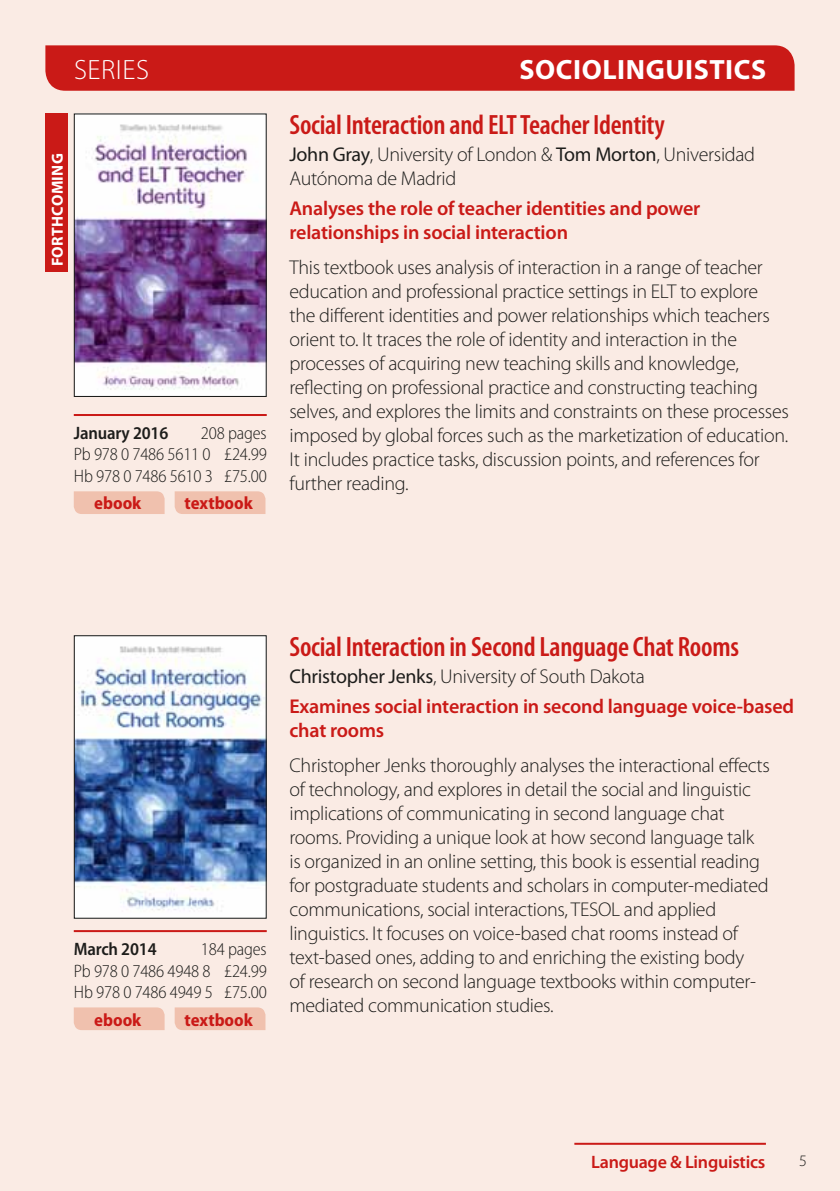
<style>
.page{position:relative;width:840px;height:1191px;background:#fff}
.page>*{position:absolute;margin:0;border:0;box-sizing:border-box;transform-origin:0 0}
.t1{font:600 condensed 28px "Myriad Pro";letter-spacing:-.01em;color:#ca1a17}
.t2{font:700 28px "Myriad Pro";color:#fff}
.t3{font:300 28px "Myriad Pro";letter-spacing:.02em;color:#fff}
.t4{font:300 20px/24px "Myriad Pro";letter-spacing:-.015em;color:#1d1d1b}
.t5{font:600 20px/29.6px "Myriad Pro";letter-spacing:-.01em;color:#ca1a17}
.t6{font:300 semi-condensed 18px/21.6px "Myriad Pro";letter-spacing:-.01em;color:#1d1d1b;text-align:justify}
.t7{font:700 semi-condensed 18px "Myriad Pro";color:#ca1a17}
.t8{font:600 18px "Myriad Pro";letter-spacing:-.015em;color:#ca1a17}
.t9{font:600 semi-condensed 18px "Myriad Pro";letter-spacing:-.01em;color:#1d1d1b}
.t10{font:700 16px "Myriad Pro";letter-spacing:.02em;color:#fff}
.t11{font:300 16px "Myriad Pro";color:#1d1d1b}
.s1{font-weight:400}
.s2{font-weight:400;color:#1d1d1b}
.s3{font-weight:300;color:#1d1d1b}
</style>
<div class="page">
<div style="left:0;top:0;width:839px;height:1191px;background:#faebe4"></div>
<div style="left:45px;top:45px;width:749px;height:46px;background:#ca1a17"></div>
<hr style="left:574px;top:1142px;width:191px;height:2px;background:#ca1a17">
<img style="left:76px;top:637px;width:188px;height:279px">
<div style="left:74px;top:635px;width:192px;height:283px;border:1px solid #1d1d1b"></div>
<div style="left:74px;top:1007px;width:90px;height:23px;background:#f0c1ae"></div>
<div style="left:174px;top:1007px;width:91px;height:23px;background:#f0c1ae"></div>
<hr style="left:74px;top:930px;width:192px;height:2px;background:#ca1a17">
<img style="left:76px;top:115px;width:188px;height:280px">
<div style="left:74px;top:113px;width:192px;height:284px;border:1px solid #1d1d1b"></div>
<div style="left:74px;top:491px;width:90px;height:23px;background:#f0c1ae"></div>
<div style="left:174px;top:491px;width:91px;height:23px;background:#f0c1ae"></div>
<div style="left:45px;top:113px;width:23px;height:159px;background:#ca1a17"></div>
<hr style="left:74px;top:414px;width:192px;height:2px;background:#ca1a17">
<h1 class="t3" style="left:74px;top:55px;width:76px">SERIES</h1>
<h1 class="t2" style="left:519px;top:54px;width:32px">SOCIOLINGUISTICS</h1>
<p class="t10" style="left:48px;top:266px;width:114px;rotate:-90deg">FORTHCOMING</p>
<p class="t9" style="left:74px;top:423px;width:96px">January 2016</p>
<p class="t6" style="left:74px;top:422px;width:194px;text-indent:127px">208 pages Pb 978 0 7486 5611 0 £24.99<br>Hb 978 0 7486 5610 3 £75.00</p>
<p class="t7" style="left:94px;top:493px;width:49px">ebook</p>
<p class="t7" style="left:184px;top:493px;width:70px">textbook</p>
<h1 class="t1" style="left:289px;top:110px;width:377px">Social Interaction and ELT Teacher Identity</h1>
<p class="t4" style="left:289px;top:143px;width:467px"><span class="s1">John Gray</span>, University of London &amp; <span class="s1">Tom Morton</span>, Universidad<br>Autónoma de Madrid</p>
<p class="t5" style="left:289px;top:196px;width:412px;line-height:24px">Analyses the role of teacher identities and power relationships in social interaction</p>
<p class="t4" style="left:289px;top:256px;width:500px">This textbook uses analysis of interaction in a range of teacher education and professional practice settings in ELT to explore the different identities and power relationships which teachers orient to. It traces the role of identity and interaction in the processes of acquiring new teaching skills and knowledge, reflecting on professional practice and constructing teaching selves, and explores the limits and constraints on these processes imposed by global forces such as the marketization of education.<br>It includes practice tasks, discussion points, and references for further reading.</p>
<p class="t9" style="left:74px;top:939px;width:84px">March 2014</p>
<p class="t6" style="left:74px;top:938px;width:194px;text-indent:127px">184 pages Pb 978 0 7486 4948 8 £24.99<br>Hb 978 0 7486 4949 5 £75.00</p>
<p class="t7" style="left:94px;top:1009px;width:49px">ebook</p>
<p class="t7" style="left:184px;top:1009px;width:70px">textbook</p>
<h1 class="t1" style="left:289px;top:631px;width:451px">Social Interaction in Second Language Chat Rooms</h1>
<p class="t5" style="left:289px;top:662px;width:506px"><span class="s2">Christopher Jenks</span><span class="s3">, University of South Dakota<br></span>Examines social interaction in second language voice-based</p>
<p class="t5" style="left:289px;top:715px;width:96px">chat rooms</p>
<p class="t4" style="left:289px;top:753px;width:481px">Christopher Jenks thoroughly analyses the interactional effects of technology, and explores in detail the social and linguistic implications of communicating in second language chat rooms. Providing a unique look at how second language talk is organized in an online setting, this book is essential reading for postgraduate students and scholars in computer-mediated communications, social interactions, TESOL and applied linguistics. It focuses on voice-based chat rooms instead of text-based ones, adding to and enriching the existing body<br>of research on second language textbooks within computer&shy;mediated communication studies.</p>
<p class="t8" style="left:591px;top:1151px;width:175px">Language &amp; Linguistics</p>
<p class="t11" style="left:798px;top:1152px;width:9px">5</p>
</div>
